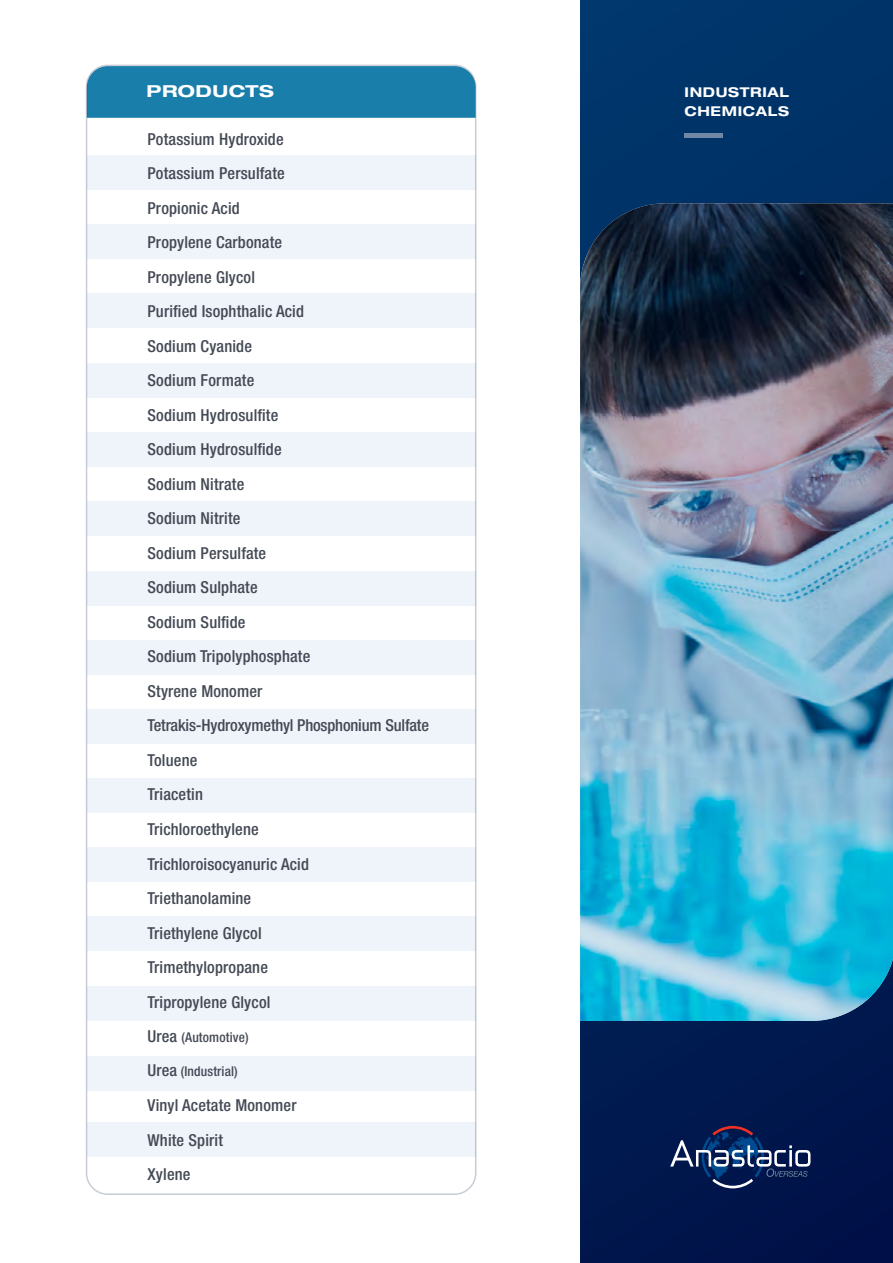
<style>
.page{position:relative;width:893px;height:1263px;background:#fff}
.page>*{position:absolute;margin:0;border:0;box-sizing:border-box;transform-origin:0 0}
.t1{font:500 condensed 16.5px/34.5px "Helvetica Neue";letter-spacing:.01em;color:#444a55}
.t2{font:700 expanded 16.5px "Helvetica Neue";letter-spacing:.025em;color:#fff;scale:1.1 1}
.t3{font:500 condensed 13.5px "Helvetica Neue";letter-spacing:.01em;color:#444a55}
.t4{font:700 expanded 13.5px/19.2px "Helvetica Neue";letter-spacing:.05em;color:#fff}
.s1{font-size:16.5px}
</style>
<div class="page">
<div style="left:87px;top:66px;width:389px;height:52px;background:#1a7eab"></div>
<div style="left:87px;top:155px;width:389px;height:35px;background:#eaeff9"></div>
<div style="left:87px;top:363px;width:389px;height:34px;background:#eaeff9"></div>
<div style="left:87px;top:571px;width:389px;height:35px;background:#eaeff9"></div>
<div style="left:87px;top:778px;width:389px;height:35px;background:#eaeff9"></div>
<div style="left:87px;top:986px;width:389px;height:35px;background:#eaeff9"></div>
<div style="left:87px;top:293px;width:389px;height:35px;background:#eaeff9"></div>
<div style="left:87px;top:501px;width:389px;height:35px;background:#eaeff9"></div>
<div style="left:87px;top:709px;width:389px;height:35px;background:#eaeff9"></div>
<div style="left:87px;top:916px;width:389px;height:35px;background:#eaeff9"></div>
<div style="left:87px;top:224px;width:389px;height:35px;background:#eaeff9"></div>
<div style="left:87px;top:432px;width:389px;height:35px;background:#eaeff9"></div>
<div style="left:87px;top:640px;width:389px;height:35px;background:#eaeff9"></div>
<div style="left:87px;top:847px;width:389px;height:35px;background:#eaeff9"></div>
<div style="left:87px;top:1056px;width:389px;height:35px;background:#eaeff9"></div>
<div style="left:87px;top:1122px;width:389px;height:35px;background:#eaeff9"></div>
<svg style="left:580px;top:0;width:313px;height:1263px;background:#00245a"></svg>
<img style="left:580px;top:203px;width:313px;height:818px">
<svg style="left:670px;top:1126px;width:140px;height:62px;background:#233968"></svg>
<div style="left:684px;top:133px;width:39px;height:5px;background:#7087a8"></div>
<p class="t2" style="left:146px;top:81px;width:117px">PRODUCTS</p>
<p class="t1" style="left:148px;top:122px;width:283px">Potassium Hydroxide<br>Potassium Persulfate<br>Propionic Acid<br>Propylene Carbonate<br>Propylene Glycol<br>Purified Isophthalic Acid<br>Sodium Cyanide<br>Sodium Formate<br>Sodium Hydrosulfite<br>Sodium Hydrosulfide<br>Sodium Nitrate<br>Sodium Nitrite<br>Sodium Persulfate<br>Sodium Sulphate<br>Sodium Sulfide<br>Sodium Tripolyphosphate<br>Styrene Monomer<br>Tetrakis-Hydroxymethyl Phosphonium Sulfate<br>Toluene<br>Triacetin<br>Trichloroethylene<br>Trichloroisocyanuric Acid<br>Triethanolamine<br>Triethylene Glycol<br>Trimethylopropane<br>Tripropylene Glycol</p>
<p class="t3" style="left:148px;top:1029px;width:102px"><span class="s1">Urea</span> (Automotive)</p>
<p class="t3" style="left:148px;top:1064px;width:92px"><span class="s1">Urea</span> (Industrial)</p>
<p class="t1" style="left:148px;top:1088px;width:150px">Vinyl Acetate Monomer<br>White Spirit<br>Xylene</p>
<p class="t4" style="left:684px;top:82px;width:106px">INDUSTRIAL<br>CHEMICALS</p>
</div>
